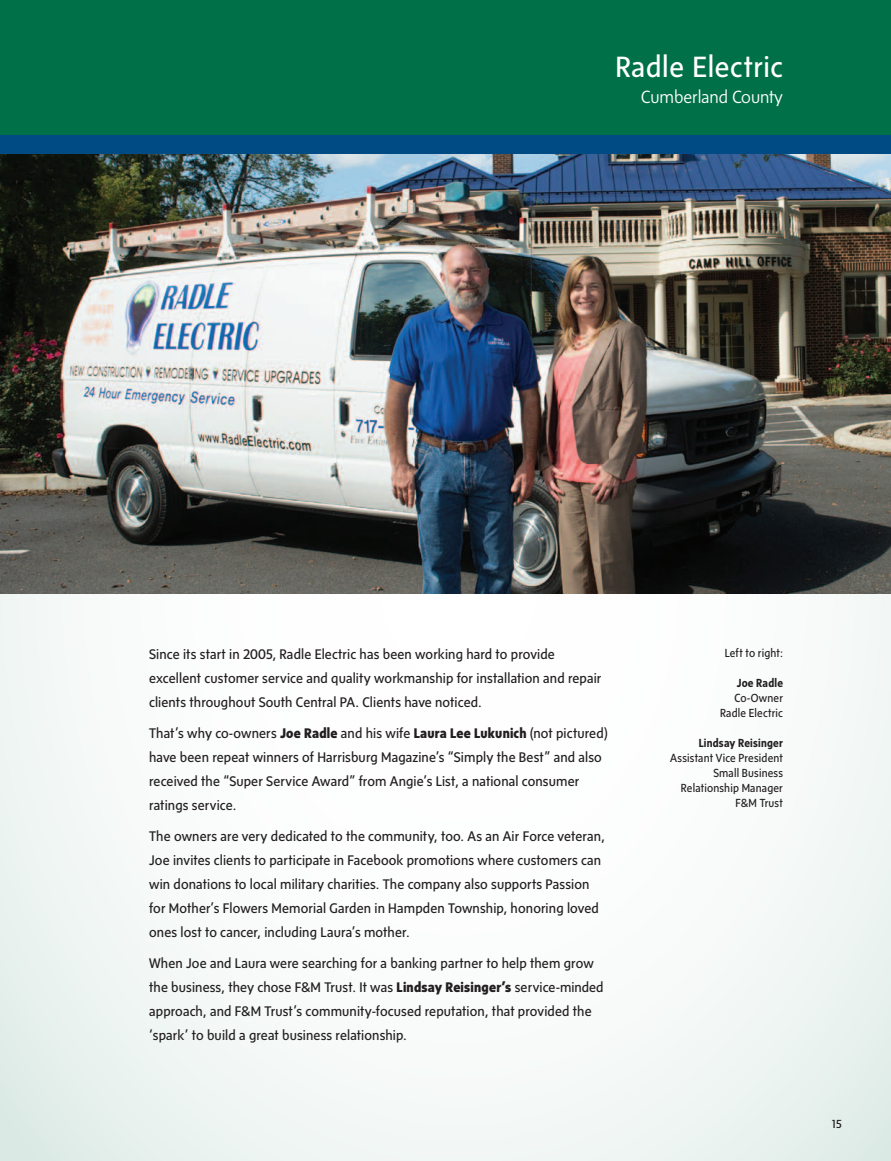
<style>
.page{position:relative;width:891px;height:1161px;background:#fff}
.page>*{position:absolute;margin:0;border:0;box-sizing:border-box;transform-origin:0 0}
.t1{font:30px "Sense";letter-spacing:.02em;color:#fff}
.t2{font:300 18px "Sense";color:#fff}
.t3{font:14.25px/24px "Sense";letter-spacing:.01em;color:#231f20}
.t4{font:12px/15px "Sense";letter-spacing:.015em;color:#231f20;text-align:right;scale:.96 1}
.t5{font:700 12px "Sense";letter-spacing:.015em;color:#231f20;scale:.96 1}
.t6{font:12px "Sense";letter-spacing:.015em;color:#231f20}
.s1{font-weight:800}
</style>
<div class="page">
<svg style="left:0;top:594px;width:891px;height:567px"></svg>
<img style="left:0;top:154px;width:891px;height:440px">
<div style="left:0;top:0;width:891px;height:135px;background:#007049"></div>
<div style="left:0;top:135px;width:891px;height:19px;background:#004b84"></div>
<h1 class="t1" style="left:616px;top:50px;width:169px">Radle Electric</h1>
<p class="t2" style="left:641px;top:86px;width:143px">Cumberland County</p>
<p class="t3" style="left:149px;top:642px;width:454px">Since its start in 2005, Radle Electric has been working hard to provide excellent customer service and quality workmanship for installation and repair clients throughout South Central PA. Clients have noticed.</p>
<p class="t3" style="left:149px;top:721px;width:460px">That’s why co-owners <span class="s1">Joe Radle</span> and his wife <span class="s1">Laura Lee Lukunich</span> (not pictured) have been repeat winners of Harrisburg Magazine’s “Simply the Best” and also received the “Super Service Award” from Angie’s List, a national consumer ratings service.</p>
<p class="t3" style="left:149px;top:824px;width:457px">The owners are very dedicated to the community, too. As an Air Force veteran, Joe invites clients to participate in Facebook promotions where customers can win donations to local military charities. The company also supports Passion for Mother’s Flowers Memorial Garden in Hampden Township, honoring loved ones lost to cancer, including Laura’s mother.</p>
<p class="t3" style="left:149px;top:951px;width:456px">When Joe and Laura were searching for a banking partner to help them grow the business, they chose F&amp;M Trust. It was <span class="s1">Lindsay Reisinger’s</span> service-minded approach, and F&amp;M Trust’s community-focused reputation, that provided the ‘spark’ to build a great business relationship.</p>
<p class="t4" style="left:725px;top:645px;width:62px">Left to right:</p>
<p class="t5" style="left:737px;top:676px;width:50px">Joe Radle</p>
<p class="t4" style="left:720px;top:690px;width:67px">Co-Owner<br>Radle Electric</p>
<p class="t5" style="left:699px;top:736px;width:89px">Lindsay Reisinger</p>
<p class="t4" style="left:670px;top:750px;width:119px">Assistant Vice President<br>Small Business<br>Relationship Manager<br>F&amp;M Trust</p>
<p class="t6" style="left:832px;top:1117px;width:11px">15</p>
</div>
